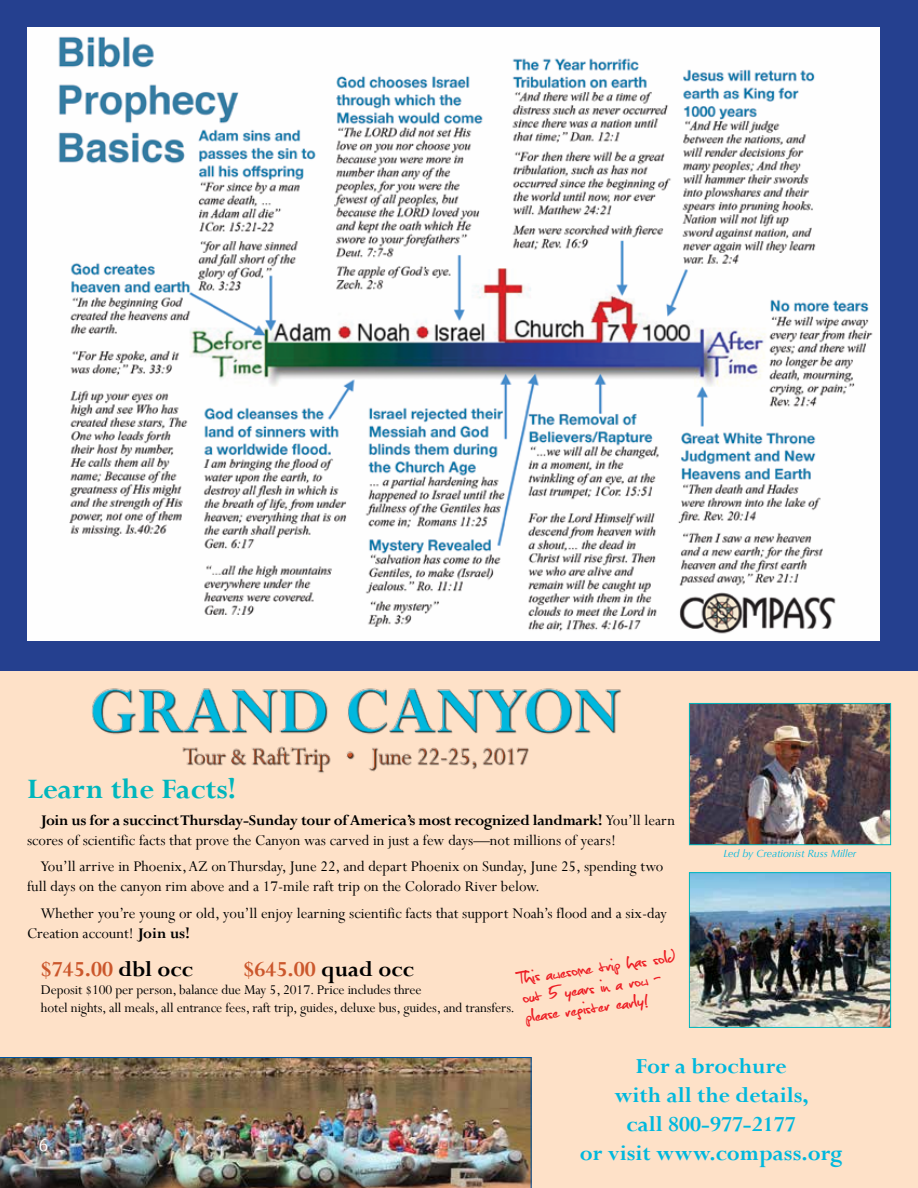
<style>
.page{position:relative;width:918px;height:1188px;background:#fff}
.page>*{position:absolute;margin:0;border:0;box-sizing:border-box;transform-origin:0 0}
.t1{font:700 31.5px "Perpetua";color:#00b6bd}
.t2{font:700 24px/28.8px "Perpetua";color:#00b8de;text-align:center}
.t3{font:24px/19.5px "Christopherhand";color:#ed1d24}
.t4{font:700 24px "Perpetua";color:#cb572c}
.t5{font:18px "Cambria";color:#fff}
.t6{font:16.5px/19.8px "Perpetua";color:#000}
.t7{font:15px/18px "Perpetua";letter-spacing:-.01em;color:#000}
.t8{font:italic 10.5px "Optima";color:#00b8de}
.s1{font-weight:700}
.s2{color:#000}
</style>
<div class="page">
<div style="left:0;top:625px;width:918px;height:563px;background:#fee1c8"></div>
<img style="left:0;top:1057px;width:531px;height:131px">
<div style="left:0;top:0;width:918px;height:671px;background:#25408f"></div>
<img style="left:27px;top:27px;width:852px;height:613px">
<img style="left:691px;top:705px;width:198px;height:138px">
<div style="left:689px;top:703px;width:202px;height:142px;border:1px solid #00b6bd"></div>
<img style="left:92px;top:688px;width:529px;height:85px">
<img style="left:691px;top:874px;width:198px;height:152px">
<div style="left:689px;top:872px;width:202px;height:156px;border:1px solid #00b6bd"></div>
<h1 class="t1" style="left:27px;top:770px;width:211px">Learn the Facts!</h1>
<p class="t6" style="left:27px;top:810px;width:649px;text-indent:13px"><span class="s1">Join us for a succinct Thursday-Sunday tour of America’s most recognized landmark!</span> You’ll learn scores of scientific facts that prove the Canyon was carved in just a few days—not millions of years!</p>
<p class="t6" style="left:27px;top:856px;width:638px;text-indent:13px">You’ll arrive in Phoenix, AZ on Thursday, June 22, and depart Phoenix on Sunday, June 25, spending two full days on the canyon rim above and a 17-mile raft trip on the Colorado River below.</p>
<p class="t6" style="left:27px;top:903px;width:642px;text-indent:13px">Whether you’re young or old, you’ll enjoy learning scientific facts that support Noah’s flood and a six-day<br>Creation account! <span class="s1">Join us!</span></p>
<h2 class="t3" style="left:519px;top:969px;width:158px;rotate:-8deg">This awesome trip has sold out 5 years in a row - please register early!</h2>
<h2 class="t4" style="left:41px;top:954px;width:154px">$745.00 <span class="s2">dbl occ</span></h2>
<h2 class="t4" style="left:243px;top:954px;width:172px">$645.00 <span class="s2">quad occ</span></h2>
<p class="t7" style="left:41px;top:980px;width:476px">Deposit $100 per person, balance due May 5, 2017. Price includes three<br>hotel nights, all meals, all entrance fees, raft trip, guides, deluxe bus, guides, and transfers.</p>
<p class="t8" style="left:724px;top:848px;width:134px">Led by Creationist Russ Miller</p>
<p class="t5" style="left:38px;top:1134px;width:11px">6</p>
<h2 class="t2" style="left:580px;top:1052px;width:264px">For a brochure<br>with all the details,<br>call 800-977-2177<br>or visit www.compass.org</h2>
</div>
